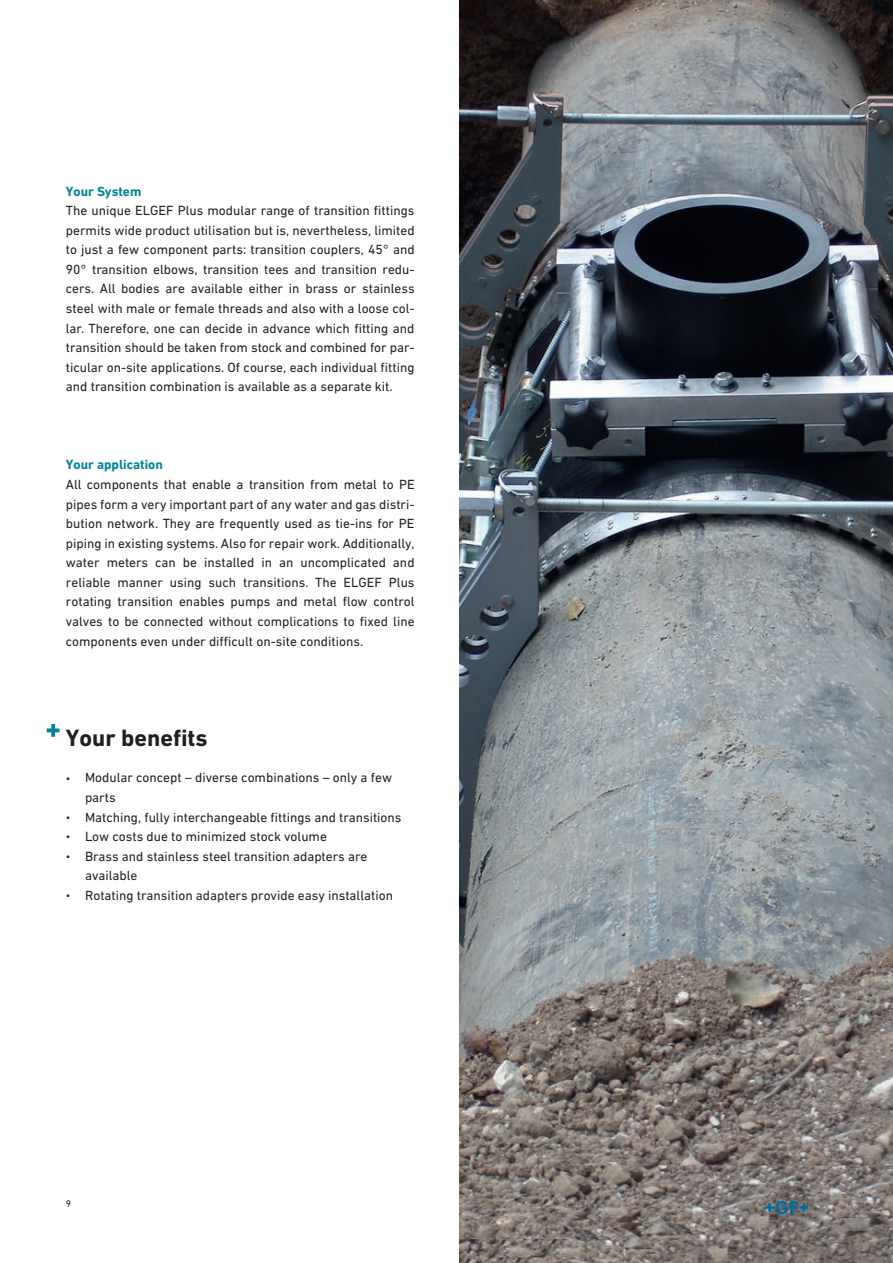
<style>
.page{position:relative;width:893px;height:1263px;background:#fff}
.page>*{position:absolute;margin:0;border:0;box-sizing:border-box;transform-origin:0 0}
.t1{font:700 24px "DIN Next W1 G";color:#231f20}
.t2{font:13.5px/19.5px "DIN Next W1 G";color:#231f20;text-align:justify}
.t3{font:700 13.5px "DIN Next W1 G";color:#008599}
.t4{font:9.75px "DIN Next W1 G";color:#231f20}
.s1{font-size:10.5px}
</style>
<div class="page">
<img style="left:459px;top:0;width:434px;height:1263px">
<svg style="left:47px;top:724px;width:13px;height:13px"></svg>
<svg style="left:765px;top:1201px;width:43px;height:13px"></svg>
<p class="t3" style="left:66px;top:183px;width:77px">Your System</p>
<p class="t2" style="left:66px;top:201px;width:350px">The unique ELGEF Plus modular range of transition fittings permits wide product utilisation but is, nevertheless, limited to just a few component parts: transition couplers, 45° and 90° transition elbows, transition tees and transition redu&shy;cers. All bodies are available either in brass or stainless steel with male or female threads and also with a loose col&shy;lar. Therefore, one can decide in advance which fitting and transition should be taken from stock and combined for par&shy;ticular on-site applications. Of course, each individual fitting and transition combination is available as a separate kit.</p>
<p class="t3" style="left:66px;top:457px;width:99px">Your application</p>
<p class="t2" style="left:66px;top:474px;width:350px">All components that enable a transition from metal to PE pipes form a very important part of any water and gas distri&shy;bution network. They are frequently used as tie-ins for PE piping in existing systems. Also for repair work. Additionally, water meters can be installed in an uncomplicated and reliable manner using such transitions. The ELGEF Plus rotating transition enables pumps and metal flow control valves to be connected without complications to fixed line components even under difficult on-site conditions.</p>
<h1 class="t1" style="left:66px;top:724px;width:143px">Your benefits</h1>
<p class="t2" style="left:85px;top:768px;width:309px;text-indent:-19px"><span class="s1">•</span> Modular concept – diverse combinations – only a few parts</p>
<p class="t2" style="left:66px;top:807px;width:337px"><span class="s1">•</span> Matching, fully interchangeable fittings and transitions</p>
<p class="t2" style="left:66px;top:827px;width:262px"><span class="s1">•</span> Low costs due to minimized stock volume</p>
<p class="t2" style="left:85px;top:846px;width:284px;text-indent:-19px"><span class="s1">•</span> Brass and stainless steel transition adapters are available</p>
<p class="t2" style="left:66px;top:885px;width:329px"><span class="s1">•</span> Rotating transition adapters provide easy installation</p>
<p class="t4" style="left:66px;top:1197px;width:7px">9</p>
</div>
